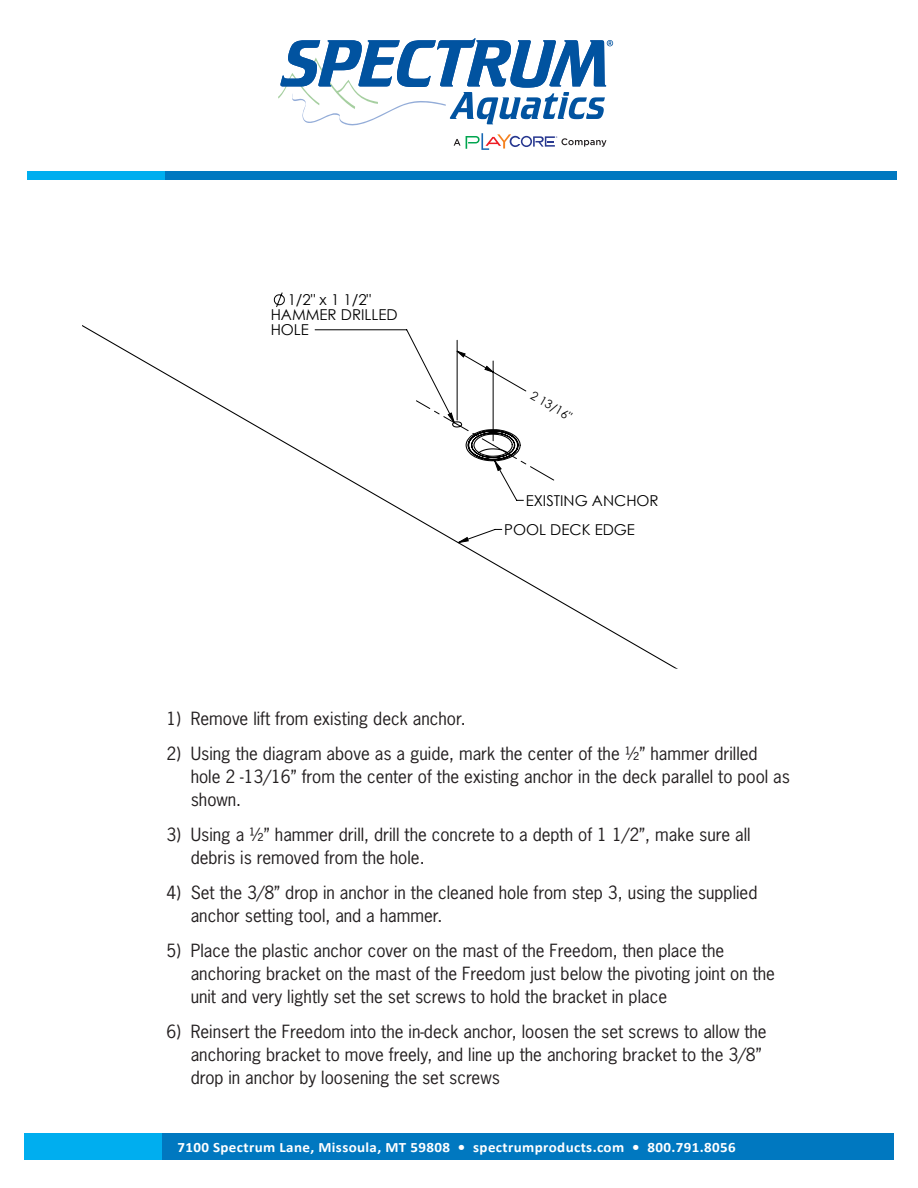
<style>
.page{position:relative;width:918px;height:1188px;background:#fff}
.page>*{position:absolute;margin:0;border:0;box-sizing:border-box;transform-origin:0 0}
.Paragraph_Style_1{font:17.1px/22.8px "News Gothic Std";color:#231f20}
.t1{font:15px/15px "Century Gothic";color:#000}
.t2{font:700 14.25px "Calibri";letter-spacing:.025em;color:#fff;scale:1.05 1}
.t3{font:13.5px "Century Gothic";color:#000}
.t4{font:12px "Century Gothic";color:#000}
</style>
<div class="page">
<div style="left:99px;top:172px;width:798px;height:8px;background:#0078c0"></div>
<div style="left:28px;top:172px;width:137px;height:8px;background:#00aeef"></div>
<svg style="left:454px;top:133px;width:152px;height:17px"></svg>
<svg style="left:278px;top:38px;width:335px;height:88px"></svg>
<div style="left:96px;top:1133px;width:798px;height:27px;background:#0078c0"></div>
<div style="left:24px;top:1133px;width:137px;height:27px;background:#00aeef"></div>
<svg style="left:82px;top:292px;width:596px;height:377px"></svg>
<p class="t1" style="left:271px;top:292px;width:128px;text-indent:17px">1/2" x 1 1/2"<br>HAMMER DRILLED<br>HOLE</p>
<p class="t4" style="left:536px;top:387px;width:47px;rotate:30deg">2 13/16"</p>
<p class="t1" style="left:504px;top:486px;width:156px;line-height:29.2px;text-indent:22px">EXISTING ANCHOR<br>POOL DECK EDGE</p>
<p class="Paragraph_Style_1" style="left:167px;top:707px;width:301px">1) Remove lift from existing deck anchor.</p>
<p class="Paragraph_Style_1" style="left:191px;top:742px;width:601px;text-indent:-24px">2) Using the diagram above as a guide, mark the center of the ½” hammer drilled hole 2 -13/16” from the center of the existing anchor in the deck parallel to pool as shown.</p>
<p class="Paragraph_Style_1" style="left:191px;top:823px;width:561px;text-indent:-24px">3) Using a ½” hammer drill, drill the concrete to a depth of 1 1/2”, make sure all debris is removed from the hole.</p>
<p class="Paragraph_Style_1" style="left:191px;top:881px;width:568px;text-indent:-24px">4) Set the 3/8” drop in anchor in the cleaned hole from step 3, using the supplied anchor setting tool, and a hammer.</p>
<p class="Paragraph_Style_1" style="left:191px;top:939px;width:586px;text-indent:-24px">5) Place the plastic anchor cover on the mast of the Freedom, then place the anchoring bracket on the mast of the Freedom just below the pivoting joint on the unit and very lightly set the set screws to hold the bracket in place</p>
<p class="Paragraph_Style_1" style="left:191px;top:1020px;width:578px;text-indent:-24px">6) Reinsert the Freedom into the in-deck anchor, loosen the set screws to allow the anchoring bracket to move freely, and line up the anchoring bracket to the 3/8” drop in anchor by loosening the set screws</p>
<p class="t3" style="left:516px;top:1054px;width:9px">3</p>
<p class="t2" style="left:177px;top:1138px;width:533px">7100 Spectrum Lane, Missoula, MT 59808 • spectrumproducts.com • 800.791.8056</p>
</div>
